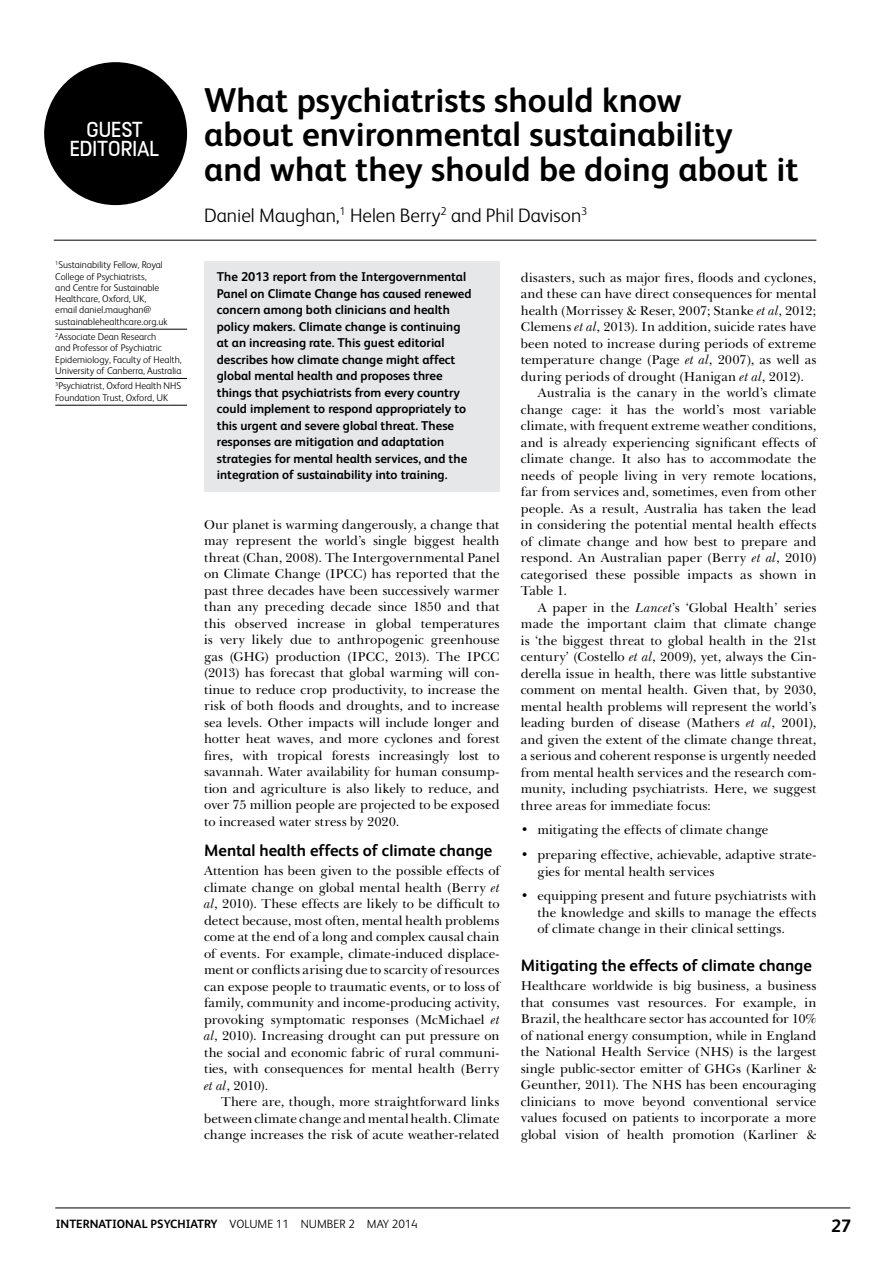
<style>
.page{position:relative;width:893px;height:1263px;background:#fff}
.page>*{position:absolute;margin:0;border:0;box-sizing:border-box;transform-origin:0 0}
.t1{font:700 34.5px/34.5px "FS Albert";color:#000}
.t2{font:24.3px/19.5px "FS Dillonv 1.01";color:#fff;text-align:center}
.t3{font:300 19.5px "FS Albert";color:#000}
.t4{font:700 18px "FS Albert";color:#000}
.t5{font:700 16.5px "FS Albert";color:#000}
.t6{font:13.2px/16.5px "Baskerville BT";color:#000;text-align:justify}
.t7{font:700 12.75px/16.5px "FS Albert";color:#000}
.t8{font:700 12px "FS Albert";color:#000}
.t9{font:300 9.75px/11.2px "FS Albert";color:#000}
.s1{font-style:italic}
.s2{font-weight:300}
</style>
<div class="page">
<hr style="left:55px;top:1208px;width:795px;height:1px;background:#000">
<div style="left:204px;top:261px;width:296px;height:230px;background:#e6e7e8"></div>
<div style="left:44px;top:62px;width:143px;height:143px;background:#000;border-radius:50%"></div>
<hr style="left:54px;top:240px;width:762px;height:1px;background:#000">
<hr style="left:55px;top:329px;width:132px;height:1px;background:#000">
<hr style="left:55px;top:378px;width:132px;height:1px;background:#000">
<hr style="left:55px;top:405px;width:132px;height:1px;background:#000">
<h2 class="t2" style="left:70px;top:118px;width:91px">GUEST<br>EDITORIAL</h2>
<p class="t9" style="left:55px;top:259px;width:114px"><sup>1</sup>Sustainability Fellow, Royal<br>College of Psychiatrists,<br>and Centre for Sustainable<br>Healthcare, Oxford, UK, email daniel.maughan@ sustainablehealthcare.org.uk</p>
<p class="t9" style="left:55px;top:331px;width:128px"><sup>2</sup>Associate Dean Research<br>and Professor of Psychiatric<br>Epidemiology, Faculty of Health,<br>University of Canberra, Australia</p>
<p class="t9" style="left:55px;top:380px;width:127px"><sup>3</sup>Psychiatrist, Oxford Health NHS<br>Foundation Trust, Oxford, UK</p>
<h1 class="t1" style="left:204px;top:81px;width:596px">What psychiatrists should know<br>about environmental sustainability and what they should be doing about it</h1>
<h3 class="t3" style="left:204px;top:202px;width:385px">Daniel Maughan,<sup>1</sup> Helen Berry<sup>2</sup> and Phil Davison<sup>3</sup></h3>
<p class="t7" style="left:217px;top:268px;width:256px">The 2013 report from the Intergovernmental Panel on Climate Change has caused renewed concern among both clinicians and health policy makers. Climate change is continuing at an increasing rate. This guest editorial describes how climate change might affect global mental health and proposes three things that psychiatrists from every country could implement to respond appropriately to this urgent and severe global threat. These responses are mitigation and adaptation strategies for mental health services, and the integration of sustainability into training.</p>
<p class="t6" style="left:204px;top:516px;width:297px">Our planet is warming dangerously, a change that may represent the world’s single biggest health threat (Chan, 2008). The Intergovernmental Panel on Climate Change (IPCC) has reported that the past three decades have been successively warmer than any preceding decade since 1850 and that this observed increase in global temperatures is very likely due to anthropogenic greenhouse gas (GHG) production (IPCC, 2013). The IPCC (2013) has forecast that global warming will con&shy;tinue to reduce crop productivity, to increase the risk of both floods and droughts, and to increase sea levels. Other impacts will include longer and hotter heat waves, and more cyclones and forest fires, with tropical forests increasingly lost to savannah. Water availability for human consump&shy;tion and agriculture is also likely to reduce, and over 75 million people are projected to be exposed to increased water stress by 2020.</p>
<p class="t5" style="left:204px;top:839px;width:290px">Mental health effects of climate change</p>
<p class="t6" style="left:204px;top:863px;width:297px">Attention has been given to the possible effects of climate change on global mental health (Berry <span class="s1">et al</span>, 2010). These effects are likely to be difficult to detect because, most often, mental health problems come at the end of a long and complex causal chain of events. For example, climate-induced displace&shy;ment or conflicts arising due to scarcity of resources can expose people to traumatic events, or to loss of family, community and income-producing activity, provoking symptomatic responses (McMichael <span class="s1">et al</span>, 2010). Increasing drought can put pressure on the social and economic fabric of rural communi&shy;ties, with consequences for mental health (Berry <span class="s1">et al</span>, 2010).</p>
<p class="t6" style="left:204px;top:1094px;width:297px;text-indent:17px">There are, though, more straightforward links between climate change and mental health. Climate change increases the risk of acute weather-related</p>
<p class="t6" style="left:521px;top:269px;width:297px">disasters, such as major fires, floods and cyclones,</p>
<p class="t6" style="left:521px;top:285px;width:297px">and these can have direct consequences for mental</p>
<p class="t6" style="left:521px;top:302px;width:297px">health (Morrissey &amp; Reser, 2007; Stanke <span class="s1">et al</span>, 2012;</p>
<p class="t6" style="left:521px;top:318px;width:297px">Clemens <span class="s1">et al</span>, 2013). In addition, suicide rates have</p>
<p class="t6" style="left:521px;top:335px;width:297px">been noted to increase during periods of extreme</p>
<p class="t6" style="left:521px;top:351px;width:297px">temperature change (Page <span class="s1">et al</span>, 2007), as well as</p>
<p class="t6" style="left:521px;top:368px;width:285px">during periods of drought (Hanigan <span class="s1">et al</span>, 2012).</p>
<p class="t6" style="left:538px;top:384px;width:280px">Australia is the canary in the world’s climate</p>
<p class="t6" style="left:521px;top:401px;width:297px">change cage: it has the world’s most variable</p>
<p class="t6" style="left:521px;top:417px;width:297px">climate, with frequent extreme weather conditions,</p>
<p class="t6" style="left:521px;top:434px;width:297px">and is already experiencing significant effects of</p>
<p class="t6" style="left:521px;top:450px;width:297px">climate change. It also has to accommodate the</p>
<p class="t6" style="left:521px;top:467px;width:297px">needs of people living in very remote locations,</p>
<p class="t6" style="left:521px;top:483px;width:297px">far from services and, sometimes, even from other</p>
<p class="t6" style="left:521px;top:500px;width:297px">people. As a result, Australia has taken the lead</p>
<p class="t6" style="left:521px;top:516px;width:297px">in considering the potential mental health effects</p>
<p class="t6" style="left:521px;top:533px;width:297px">of climate change and how best to prepare and</p>
<p class="t6" style="left:521px;top:549px;width:297px">respond. An Australian paper (Berry <span class="s1">et al</span>, 2010)</p>
<p class="t6" style="left:521px;top:566px;width:297px">categorised these possible impacts as shown in</p>
<p class="t6" style="left:521px;top:582px;width:48px">Table 1.</p>
<p class="t6" style="left:538px;top:599px;width:280px">A paper in the <span class="s1">Lancet</span>’s ‘Global Health’ series</p>
<p class="t6" style="left:521px;top:615px;width:297px">made the important claim that climate change</p>
<p class="t6" style="left:521px;top:632px;width:297px">is ‘the biggest threat to global health in the 21st</p>
<p class="t6" style="left:521px;top:648px;width:297px">century’ (Costello <span class="s1">et al</span>, 2009), yet, always the Cin-</p>
<p class="t6" style="left:521px;top:665px;width:297px">derella issue in health, there was little substantive</p>
<p class="t6" style="left:521px;top:681px;width:297px">comment on mental health. Given that, by 2030,</p>
<p class="t6" style="left:521px;top:698px;width:297px">mental health problems will represent the world’s</p>
<p class="t6" style="left:521px;top:714px;width:297px">leading burden of disease (Mathers <span class="s1">et al</span>, 2001),</p>
<p class="t6" style="left:521px;top:731px;width:297px">and given the extent of the climate change threat,</p>
<p class="t6" style="left:521px;top:747px;width:297px">a serious and coherent response is urgently needed</p>
<p class="t6" style="left:521px;top:764px;width:297px">from mental health services and the research com-</p>
<p class="t6" style="left:521px;top:780px;width:297px">munity, including psychiatrists. Here, we suggest</p>
<p class="t6" style="left:521px;top:797px;width:192px">three areas for immediate focus:</p>
<p class="t6" style="left:521px;top:822px;width:249px">• mitigating the effects of climate change</p>
<p class="t6" style="left:537px;top:846px;width:281px;text-indent:-16px">• preparing effective, achievable, adaptive strate&shy;gies for mental health services</p>
<p class="t6" style="left:537px;top:888px;width:281px;text-indent:-16px">• equipping present and future psychiatrists with the knowledge and skills to manage the effects of climate change in their clinical settings.</p>
<p class="t5" style="left:521px;top:954px;width:293px">Mitigating the effects of climate change</p>
<p class="t6" style="left:521px;top:978px;width:297px">Healthcare worldwide is big business, a business that consumes vast resources. For example, in Brazil, the healthcare sector has accounted for 10% of national energy consumption, while in England the National Health Service (NHS) is the largest single public-sector emitter of GHGs (Karliner &amp; Geunther, 2011). The NHS has been encouraging clinicians to move beyond conventional service values focused on patients to incorporate a more global vision of health promotion (Karliner &amp;</p>
<p class="t8" style="left:56px;top:1215px;width:364px">International Psychiatry <span class="s2">Volume 11 Number 2 MAY 2014</span></p>
<h3 class="t4" style="left:831px;top:1214px;width:22px">27</h3>
</div>
